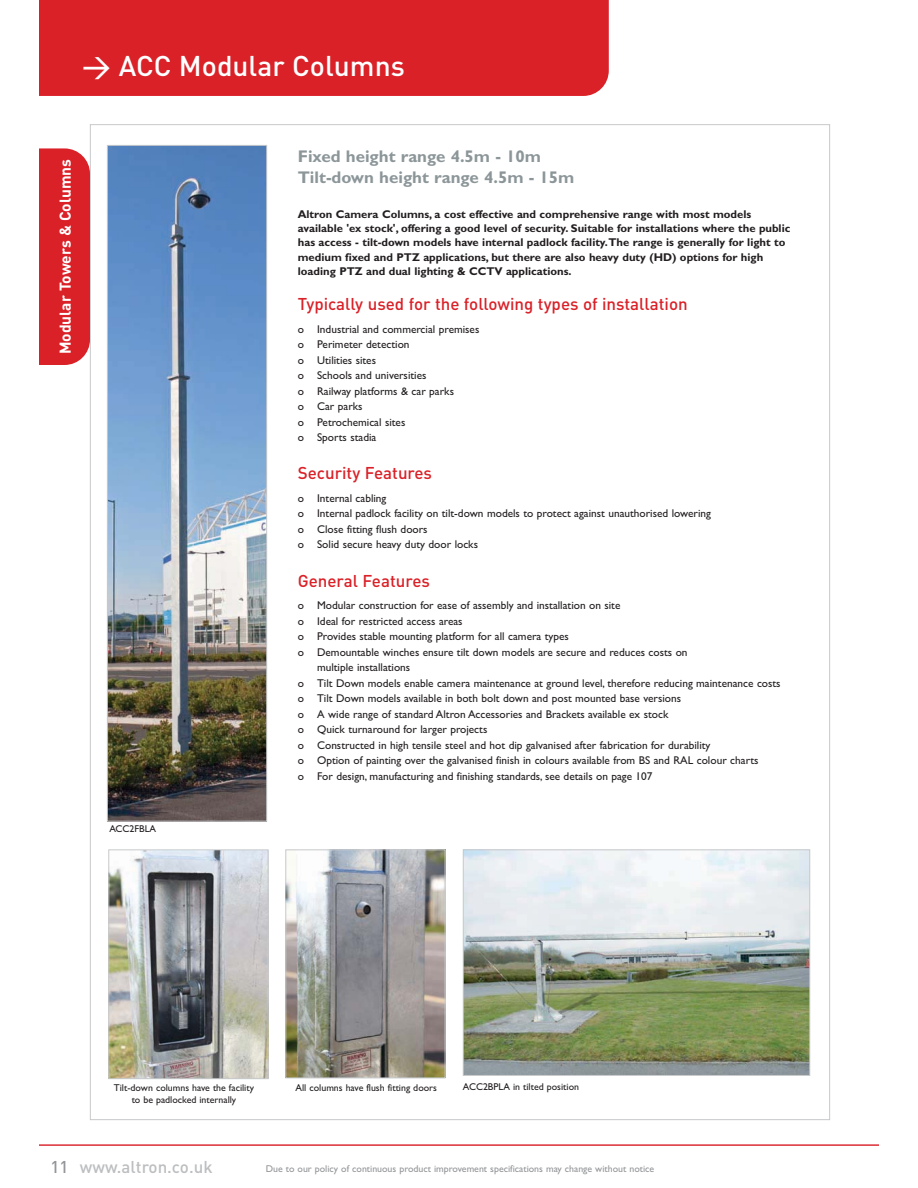
<style>
.page{position:relative;width:918px;height:1188px;background:#fff}
.page>*{position:absolute;margin:0;border:0;box-sizing:border-box;transform-origin:0 0}
.t1{font:500 28.2px "DIN";color:#fff}
.t2{font:500 16.95px "DIN";color:#da2128}
.t3{font:700 16.95px/21.1px "Gill Sans";color:#8c9699}
.t4{font:500 16.95px "DIN";color:#bcbec0}
.t5{font:700 15.45px "DIN";color:#fff}
.t6{font:11.25px/15.5px "Gill Sans";color:#231f20}
.t7{font:700 11.25px/14.1px "Gill Sans";color:#231f20}
.t8{font:9.9px "Gill Sans";color:#231f20}
.t9{font:9.9px "Gill Sans";color:#939598}
.s1{color:#939598}
</style>
<div class="page">
<img style="left:109px;top:147px;width:156px;height:673px">
<div style="left:107px;top:145px;width:160px;height:677px;border:1px solid #c7c9cb"></div>
<div style="left:39px;top:0;width:570px;height:96px;background:#da2128"></div>
<img style="left:465px;top:851px;width:343px;height:223px">
<div style="left:463px;top:849px;width:347px;height:227px;border:1px solid #c7c9cb"></div>
<hr style="left:39px;top:1144px;width:840px;height:2px;background:#da2128">
<img style="left:287px;top:851px;width:156px;height:225px">
<div style="left:285px;top:849px;width:160px;height:229px;border:1px solid #c7c9cb"></div>
<img style="left:110px;top:851px;width:156px;height:226px">
<div style="left:108px;top:849px;width:160px;height:230px;border:1px solid #c7c9cb"></div>
<div style="left:39px;top:148px;width:51px;height:217px;background:#da2128"></div>
<h1 class="t1" style="left:82px;top:56px;width:324px">&gt; ACC Modular Columns</h1>
<h3 class="t5" style="left:56px;top:354px;width:197px;rotate:-90deg">Modular Towers &amp; Columns</h3>
<p class="t8" style="left:109px;top:825px;width:48px">ACC2FBLA</p>
<h2 class="t3" style="left:298px;top:147px;width:278px">Fixed height range 4.5m - 10m<br>Tilt-down height range 4.5m - 15m</h2>
<p class="t7" style="left:298px;top:209px;width:494px">Altron Camera Columns, a cost effective and comprehensive range with most models available 'ex stock', offering a good level of security. Suitable for installations where the public has access - tilt-down models have internal padlock facility.The range is generally for light to medium fixed and PTZ applications, but there are also heavy duty (HD) options for high loading PTZ and dual lighting &amp; CCTV applications.</p>
<h2 class="t2" style="left:298px;top:298px;width:391px">Typically used for the following types of installation</h2>
<p class="t6" style="left:298px;top:322px;width:183px">o Industrial and commercial premises o Perimeter detection<br>o Utilities sites<br>o Schools and universities<br>o Railway platforms &amp; car parks<br>o Car parks<br>o Petrochemical sites<br>o Sports stadia</p>
<h2 class="t2" style="left:298px;top:467px;width:136px">Security Features</h2>
<p class="t6" style="left:298px;top:492px;width:415px">o Internal cabling<br>o Internal padlock facility on tilt-down models to protect against unauthorised lowering o Close fitting flush doors<br>o Solid secure heavy duty door locks</p>
<h2 class="t2" style="left:298px;top:574px;width:134px">General Features</h2>
<p class="t6" style="left:298px;top:599px;width:324px">o Modular construction for ease of assembly and installation on site</p>
<p class="t6" style="left:298px;top:614px;width:166px">o Ideal for restricted access areas</p>
<p class="t6" style="left:298px;top:630px;width:273px">o Provides stable mounting platform for all camera types</p>
<p class="t6" style="left:298px;top:645px;width:391px">o Demountable winches ensure tilt down models are secure and reduces costs on</p>
<p class="t6" style="left:317px;top:661px;width:95px">multiple installations</p>
<p class="t6" style="left:298px;top:676px;width:484px">o Tilt Down models enable camera maintenance at ground level, therefore reducing maintenance costs</p>
<p class="t6" style="left:298px;top:692px;width:385px">o Tilt Down models available in both bolt down and post mounted base versions</p>
<p class="t6" style="left:298px;top:708px;width:372px">o A wide range of standard Altron Accessories and Brackets available ex stock</p>
<p class="t6" style="left:298px;top:723px;width:191px">o Quick turnaround for larger projects</p>
<p class="t6" style="left:298px;top:739px;width:414px">o Constructed in high tensile steel and hot dip galvanised after fabrication for durability</p>
<p class="t6" style="left:298px;top:754px;width:462px">o Option of painting over the galvanised finish in colours available from BS and RAL colour charts</p>
<p class="t6" style="left:298px;top:770px;width:356px">o For design, manufacturing and finishing standards, see details on page 107</p>
<p class="t8" style="left:114px;top:1084px;width:142px">Tilt-down columns have the facility</p>
<p class="t8" style="left:296px;top:1084px;width:143px">All columns have flush fitting doors</p>
<p class="t8" style="left:132px;top:1096px;width:106px">to be padlocked internally</p>
<p class="t8" style="left:463px;top:1083px;width:118px">ACC2BPLA in tilted position</p>
<h2 class="t4" style="left:50px;top:1161px;width:164px"><span class="s1">11</span> www.altron.co.uk</h2>
<p class="t9" style="left:266px;top:1165px;width:390px">Due to our policy of continuous product improvement specifications may change without notice</p>
</div>
